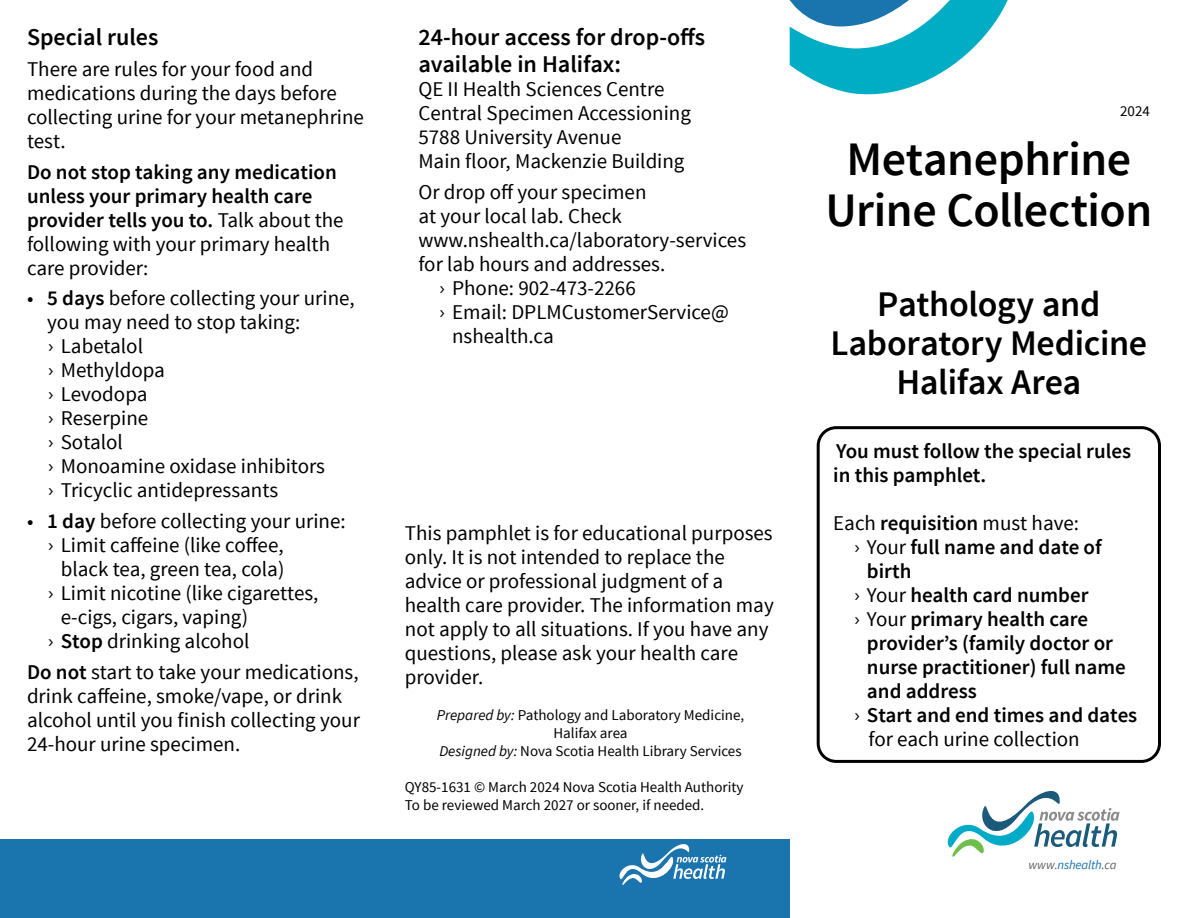
<style>
.page{position:relative;width:1188px;height:918px;background:#fff}
.page>*{position:absolute;margin:0;border:0;box-sizing:border-box;transform-origin:0 0}
.Pamphlet_Title{font:600 48px/51px "Source Sans Pro";letter-spacing:-.01em;color:#000;text-align:center}
.Headings_-_centred{font:600 36px "Source Sans Pro";letter-spacing:-.01em;color:#000}
.Subheading__small{font:600 24px/27px "Source Sans Pro";color:#000}
.Subheading__large{font:600 24px "Source Sans Pro";color:#000}
.body_text{font:21px/24px "Source Sans Pro";color:#000}
.body_text-2{font:600 21px/24px "Source Sans Pro";color:#000}
.body_text-3{font:15px/18px "Source Sans Pro";color:#000;text-align:center}
.page{font:15px "Source Sans Pro";color:#000}
.t1{font:italic 12.75px "Source Sans Pro";letter-spacing:-.01em;color:#1a74ad}
.s1{font-weight:400}
.s2{font-weight:600}
.s3{font-family:"Trade Gothic LT Std"}
.s4{font-style:italic}
.s5{font-family:"Trade Gothic LT Std";font-weight:400}
.s6{color:#636466}
</style>
<div class="page">
<div style="left:817px;top:426px;width:344px;height:337px;border:3px solid #000;border-radius:18px"></div>
<div style="left:0;top:840px;width:790px;height:78px;background:#1a74ad"></div>
<svg style="left:789px;top:0;width:219px;height:95px"></svg>
<svg style="left:619px;top:844px;width:107px;height:41px"></svg>
<svg style="left:948px;top:791px;width:172px;height:66px"></svg>
<p class="Subheading__large" style="left:27px;top:22px;width:133px">Special rules</p>
<p class="body_text" style="left:27px;top:57px;width:339px">There are rules for your food and medications during the days before collecting urine for your metanephrine test.</p>
<p class="body_text-2" style="left:27px;top:160px;width:318px">Do not stop taking any medication unless your primary health care provider tells you to. <span class="s1">Talk about the following with your primary health care provider:</span></p>
<p class="body_text" style="left:47px;top:287px;width:309px;text-indent:-20px">• <span class="s2">5 days</span> before collecting your urine, you may need to stop taking:</p>
<p class="body_text" style="left:47px;top:335px;width:97px"><span class="s3">›</span> Labetalol</p>
<p class="body_text" style="left:47px;top:359px;width:119px"><span class="s3">›</span> Methyldopa</p>
<p class="body_text" style="left:47px;top:383px;width:102px"><span class="s3">›</span> Levodopa</p>
<p class="body_text" style="left:47px;top:407px;width:103px"><span class="s3">›</span> Reserpine</p>
<p class="body_text" style="left:47px;top:431px;width:77px"><span class="s3">›</span> Sotalol</p>
<p class="body_text" style="left:47px;top:455px;width:279px"><span class="s3">›</span> Monoamine oxidase inhibitors</p>
<p class="body_text" style="left:47px;top:479px;width:233px"><span class="s3">›</span> Tricyclic antidepressants</p>
<p class="body_text" style="left:27px;top:509px;width:320px">• <span class="s2">1 day</span> before collecting your urine:</p>
<p class="body_text" style="left:47px;top:533px;width:239px;text-align:right"><span class="s3">›</span> Limit caffeine (like coffee, black tea, green tea, cola)</p>
<p class="body_text" style="left:61px;top:581px;width:259px;text-indent:-14px"><span class="s3">›</span> Limit nicotine (like cigarettes, e-cigs, cigars, vaping)</p>
<p class="body_text" style="left:47px;top:629px;width:204px"><span class="s3">›</span> <span class="s2">Stop</span> drinking alcohol</p>
<p class="body_text" style="left:27px;top:660px;width:334px"><span class="s2">Do not</span> start to take your medications, drink caffeine, smoke/vape, or drink alcohol until you finish collecting your 24-hour urine specimen.</p>
<p class="Subheading__small" style="left:418px;top:24px;width:288px">24-hour access for drop-offs available in Halifax:</p>
<p class="body_text" style="left:418px;top:77px;width:248px">QE II Health Sciences Centre</p>
<p class="body_text" style="left:418px;top:101px;width:274px">Central Specimen Accessioning</p>
<p class="body_text" style="left:418px;top:125px;width:205px">5788 University Avenue</p>
<p class="body_text" style="left:418px;top:149px;width:268px">Main floor, Mackenzie Building</p>
<p class="body_text" style="left:418px;top:180px;width:329px">Or drop off your specimen<br>at your local lab. Check www.nshealth.ca/laboratory-services for lab hours and addresses.</p>
<p class="body_text" style="left:439px;top:276px;width:199px"><span class="s3">›</span> Phone: 902-473-2266</p>
<p class="body_text" style="left:452px;top:300px;width:278px;text-indent:-14px"><span class="s3">›</span> Email: DPLMCustomerService@ nshealth.ca</p>
<p class="body_text" style="left:405px;top:521px;width:370px">This pamphlet is for educational purposes only. It is not intended to replace the advice or professional judgment of a health care provider. The information may not apply to all situations. If you have any questions, please ask your health care provider.</p>
<p class="body_text-3" style="left:437px;top:706px;width:309px"><span class="s4">Prepared by:</span> Pathology and Laboratory Medicine,<br>Halifax area</p>
<p class="body_text-3" style="left:439px;top:742px;width:304px"><span class="s4">Designed by:</span> Nova Scotia Health Library Services</p>
<p class="body_text-3" style="left:405px;top:778px;width:340px">QY85-1631 © March 2024 Nova Scotia Health Authority</p>
<p class="body_text-3" style="left:405px;top:796px;width:301px">To be reviewed March 2027 or sooner, if needed.</p>
<p class="page" style="left:1120px;top:102px;width:31px">2024</p>
<p class="Pamphlet_Title" style="left:825px;top:135px;width:328px">Metanephrine<br>Urine Collection</p>
<p class="Headings_-_centred" style="left:877px;top:281px;width:225px">Pathology and</p>
<p class="Headings_-_centred" style="left:830px;top:320px;width:318px">Laboratory Medicine</p>
<p class="Headings_-_centred" style="left:896px;top:359px;width:186px">Halifax Area</p>
<p class="body_text-2" style="left:833px;top:440px;width:299px">You must follow the special rules in this pamphlet.</p>
<p class="body_text" style="left:833px;top:512px;width:247px">Each <span class="s2">requisition</span> must have:</p>
<p class="body_text-2" style="left:867px;top:536px;width:236px;text-indent:-14px"><span class="s5">›</span> <span class="s1">Your</span> full name and date of birth</p>
<p class="body_text-2" style="left:853px;top:584px;width:237px"><span class="s5">›</span> <span class="s1">Your</span> health card number</p>
<p class="body_text-2" style="left:867px;top:608px;width:260px;text-indent:-14px"><span class="s5">›</span> <span class="s1">Your</span> primary health care provider’s (family doctor or nurse practitioner) full name and address</p>
<p class="body_text-2" style="left:868px;top:704px;width:270px;text-indent:-15px"><span class="s5">›</span> Start and end times and dates <span class="s1">for each urine collection</span></p>
<p class="t1" style="left:1028px;top:857px;width:90px"><span class="s6">www.</span>nshealth<span class="s6">.ca</span></p>
</div>
